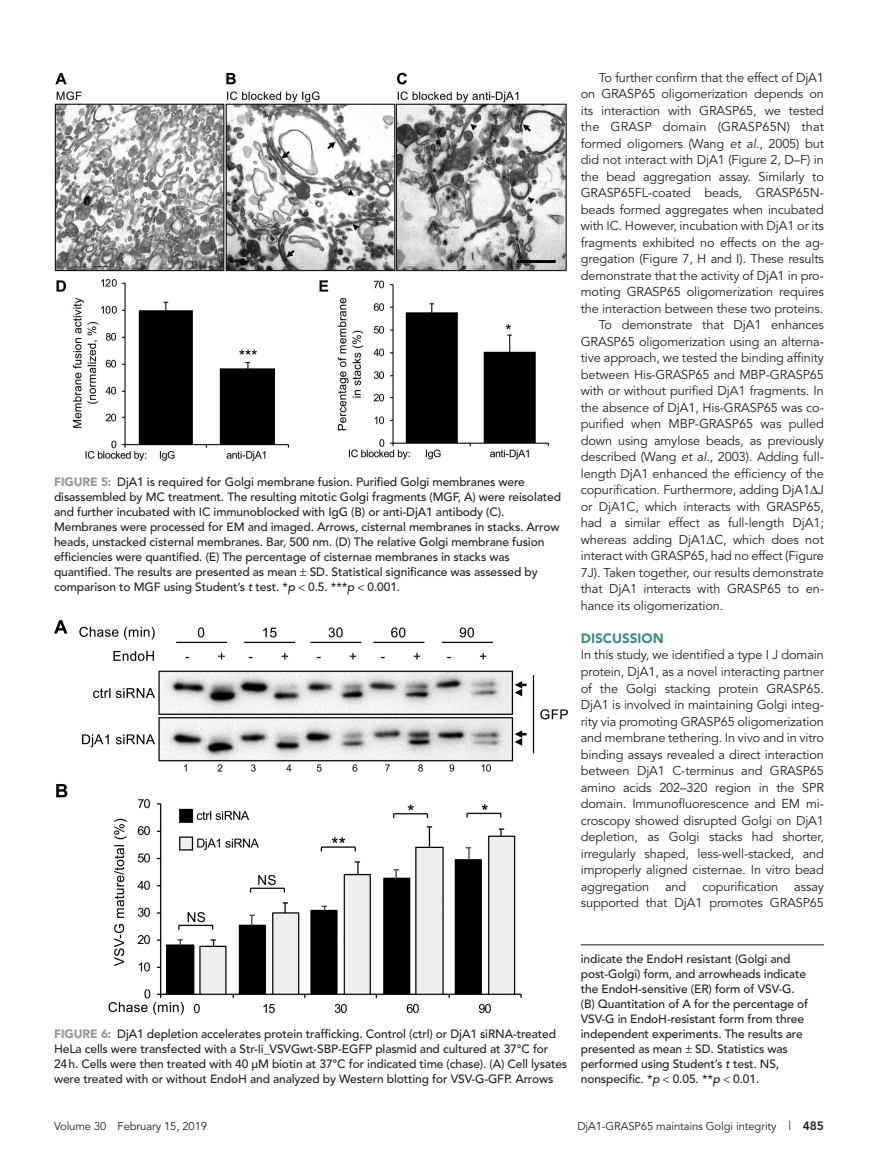
<style>
.page{position:relative;width:878px;height:1175px;background:#fff}
.page>*{position:absolute;margin:0;border:0;box-sizing:border-box;transform-origin:0 0}
.t1{font:900 13.5px "Avenir";color:#3e8c83}
.Para{font:12.75px/16.5px "Avenir";letter-spacing:-.01em;color:#231f20;text-align:justify}
.ParaFL{font:12.75px/16.5px "Avenir";letter-spacing:-.01em;color:#231f20;text-align:justify}
.FigCaption{font:500 12px/15px "Avenir";letter-spacing:-.01em;color:#231f20}
.t2{font:11.25px "Avenir";letter-spacing:-.01em;color:#231f20}
.s1{font-weight:900;color:#939598}
.s2{font-style:italic}
.s3{font-size:12px}
.s4{font-weight:800;font-size:12px}
</style>
<div class="page">
<img style="left:54px;top:621px;width:513px;height:393px">
<img style="left:54px;top:72px;width:513px;height:389px">
<hr style="left:580px;top:944px;width:244px;height:1px;background:#231f20">
<p class="FigCaption" style="left:54px;top:474px;width:508px"><span class="s1">FIGURE 5:</span> DjA1 is required for Golgi membrane fusion. Purified Golgi membranes were disassembled by MC treatment. The resulting mitotic Golgi fragments (MGF, A) were reisolated and further incubated with IC immunoblocked with IgG (B) or anti-DjA1 antibody (C).<br>Membranes were processed for EM and imaged. Arrows, cisternal membranes in stacks. Arrow heads, unstacked cisternal membranes. Bar, 500 nm. (D) The relative Golgi membrane fusion efficiencies were quantified. (E) The percentage of cisternae membranes in stacks was quantified. The results are presented as mean SD. Statistical significance was assessed by comparison to MGF using Student’s <span class="s2">t</span> test. *<span class="s2">p</span> 0.5. ***<span class="s2">p</span> 0.001.</p>
<p class="Para" style="left:580px;top:69px;width:245px;text-indent:18px">To further confirm that the effect of DjA1 on GRASP65 oligomerization depends on its interaction with GRASP65, we tested the GRASP domain (GRASP65N) that formed oligomers (Wang <span class="s2">et al.</span>, 2005) but did not interact with DjA1 (Figure 2, D–F) in the bead aggregation assay. Similarly to GRASP65FL-coated beads, GRASP65N&shy;beads formed aggregates when incubated with IC. However, incubation with DjA1 or its fragments exhibited no effects on the ag&shy;gregation (Figure 7, H and I). These results demonstrate that the activity of DjA1 in pro&shy;moting GRASP65 oligomerization requires the interaction between these two proteins.</p>
<p class="Para" style="left:580px;top:317px;width:245px;text-indent:18px">To demonstrate that DjA1 enhances GRASP65 oligomerization using an alterna&shy;tive approach, we tested the binding affinity between His-GRASP65 and MBP-GRASP65 with or without purified DjA1 fragments. In the absence of DjA1, His-GRASP65 was co&shy;purified when MBP-GRASP65 was pulled down using amylose beads, as previously described (Wang <span class="s2">et al.</span>, 2003). Adding full&shy;length DjA1 enhanced the efficiency of the copurification. Furthermore, adding DjA1∆J or DjA1C, which interacts with GRASP65, had a similar effect as full-length DjA1; whereas adding DjA1∆C, which does not interact with GRASP65, had no effect (Figure 7J). Taken together, our results demonstrate that DjA1 interacts with GRASP65 to en&shy;hance its oligomerization.</p>
<h1 class="t1" style="left:580px;top:630px;width:84px">DISCUSSION</h1>
<p class="ParaFL" style="left:580px;top:647px;width:245px">In this study, we identified a type I J domain protein, DjA1, as a novel interacting partner of the Golgi stacking protein GRASP65.<br>DjA1 is involved in maintaining Golgi integ&shy;rity via promoting GRASP65 oligomerization and membrane tethering. In vivo and in vitro binding assays revealed a direct interaction between DjA1 C-terminus and GRASP65 amino acids 202–320 region in the SPR domain. Immunofluorescence and EM mi&shy;croscopy showed disrupted Golgi on DjA1 depletion, as Golgi stacks had shorter, irregularly shaped, less-well-stacked, and improperly aligned cisternae. In vitro bead aggregation and copurification assay supported that DjA1 promotes GRASP65</p>
<p class="FigCaption" style="left:54px;top:1027px;width:514px"><span class="s1">FIGURE 6:</span> DjA1 depletion accelerates protein trafficking. Control (ctrl) or DjA1 siRNA-treated HeLa cells were transfected with a Str-Ii_VSVGwt-SBP-EGFP plasmid and cultured at 37°C for 24h. Cells were then treated with 40 µM biotin at 37°C for indicated time (chase). (A) Cell lysates were treated with or without EndoH and analyzed by Western blotting for VSV-G-GFP. Arrows</p>
<p class="FigCaption" style="left:580px;top:952px;width:229px">indicate the EndoH resistant (Golgi and post-Golgi) form, and arrowheads indicate the EndoH-sensitive (ER) form of VSV-G. (B) Quantitation of A for the percentage of VSV-G in EndoH-resistant form from three independent experiments. The results are presented as mean SD. Statistics was performed using Student’s <span class="s2">t</span> test. NS, nonspecific. *<span class="s2">p</span> 0.05. **<span class="s2">p</span> 0.01.</p>
<p class="t2" style="left:54px;top:1119px;width:154px">Volume 30 February 15, 2019</p>
<p class="t2" style="left:577px;top:1119px;width:248px">DjA1-GRASP65 maintains Golgi integrity <span class="s3">|</span> <span class="s4">485</span></p>
</div>
